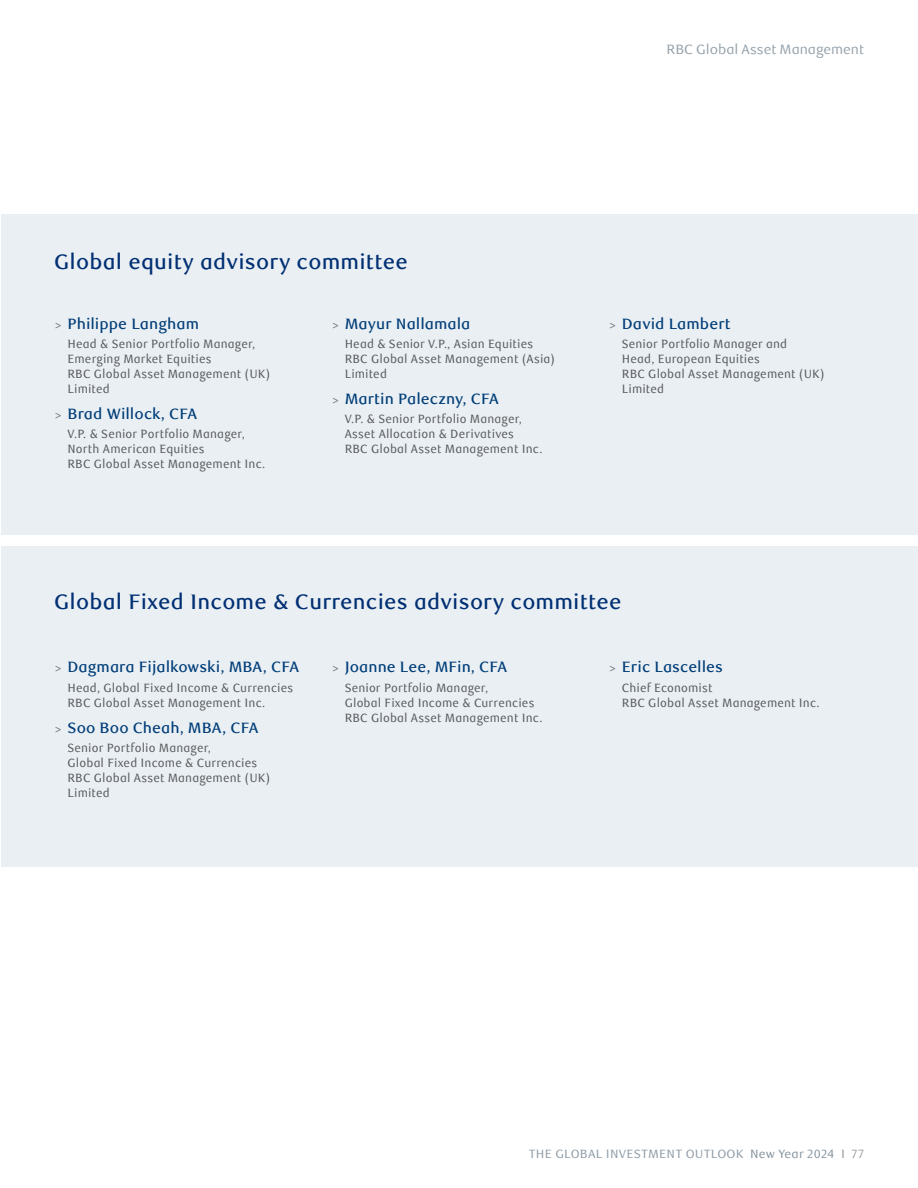
<style>
.page{position:relative;width:918px;height:1188px;background:#fff}
.page>*{position:absolute;margin:0;border:0;box-sizing:border-box;transform-origin:0 0}
.t1{font:500 21px "RBC Text";letter-spacing:.01em;color:#002f73}
.t2{font:500 15px "RBC Text";letter-spacing:.005em;color:#003d78}
.t3{font:13.5px "RBC Text";letter-spacing:-.005em;color:#94a0a9}
.Adv__com__bullett2{font:12px/15px "RBC Text Cond";letter-spacing:.01em;color:#57585a}
.t4{font:12px "RBC Text";letter-spacing:.015em;color:#8e9ba6}
.s1{font-weight:400;font-size:12px;color:#6c6d70}
.s2{color:#81919c}
.s3{color:#939598}
</style>
<div class="page">
<div style="left:2px;top:546px;width:916px;height:320px;background:#e9eff3"></div>
<div style="left:2px;top:215px;width:916px;height:320px;background:#e9eff3"></div>
<p class="t3" style="left:667px;top:41px;width:199px">RBC Global Asset Management</p>
<p class="t1" style="left:54px;top:249px;width:355px">Global equity advisory committee</p>
<p class="t2" style="left:55px;top:315px;width:146px"><span class="s1">&gt;</span> Philippe Langham</p>
<p class="Adv__com__bullett2" style="left:68px;top:337px;width:204px">Head &amp; Senior Portfolio Manager,<br>Emerging Market Equities<br>RBC Global Asset Management (UK)<br>Limited</p>
<p class="t2" style="left:55px;top:405px;width:144px"><span class="s1">&gt;</span> Brad Willock, CFA</p>
<p class="Adv__com__bullett2" style="left:68px;top:427px;width:199px">V.P. &amp; Senior Portfolio Manager,<br>North American Equities<br>RBC Global Asset Management Inc.</p>
<p class="t2" style="left:332px;top:315px;width:140px"><span class="s1">&gt;</span> Mayur Nallamala</p>
<p class="Adv__com__bullett2" style="left:345px;top:337px;width:212px">Head &amp; Senior V.P., Asian Equities<br>RBC Global Asset Management (Asia)<br>Limited</p>
<p class="t2" style="left:332px;top:390px;width:168px"><span class="s1">&gt;</span> Martin Paleczny, CFA</p>
<p class="Adv__com__bullett2" style="left:345px;top:412px;width:199px">V.P. &amp; Senior Portfolio Manager,<br>Asset Allocation &amp; Derivatives<br>RBC Global Asset Management Inc.</p>
<p class="t2" style="left:609px;top:315px;width:123px"><span class="s1">&gt;</span> David Lambert</p>
<p class="Adv__com__bullett2" style="left:622px;top:337px;width:204px">Senior Portfolio Manager and<br>Head, European Equities<br>RBC Global Asset Management (UK)<br>Limited</p>
<p class="t1" style="left:54px;top:589px;width:569px">Global Fixed Income &amp; Currencies advisory committee</p>
<p class="t2" style="left:55px;top:658px;width:246px"><span class="s1">&gt;</span> Dagmara Fijalkowski, MBA, CFA</p>
<p class="Adv__com__bullett2" style="left:68px;top:680px;width:227px">Head, Global Fixed Income &amp; Currencies<br>RBC Global Asset Management Inc.</p>
<p class="t2" style="left:55px;top:719px;width:205px"><span class="s1">&gt;</span> Soo Boo Cheah, MBA, CFA</p>
<p class="Adv__com__bullett2" style="left:68px;top:741px;width:204px">Senior Portfolio Manager,<br>Global Fixed Income &amp; Currencies<br>RBC Global Asset Management (UK)<br>Limited</p>
<p class="t2" style="left:332px;top:658px;width:177px"><span class="s1">&gt;</span> Joanne Lee, MFin, CFA</p>
<p class="Adv__com__bullett2" style="left:345px;top:680px;width:199px">Senior Portfolio Manager,<br>Global Fixed Income &amp; Currencies<br>RBC Global Asset Management Inc.</p>
<p class="t2" style="left:609px;top:658px;width:115px"><span class="s1">&gt;</span> Eric Lascelles</p>
<p class="Adv__com__bullett2" style="left:622px;top:680px;width:199px">Chief Economist<br>RBC Global Asset Management Inc.</p>
<p class="t4" style="left:529px;top:1146px;width:337px">THE GLOBAL INVESTMENT OUTLOOK <span class="s2">New Year 2024</span> <span class="s3">I 77</span></p>
</div>
